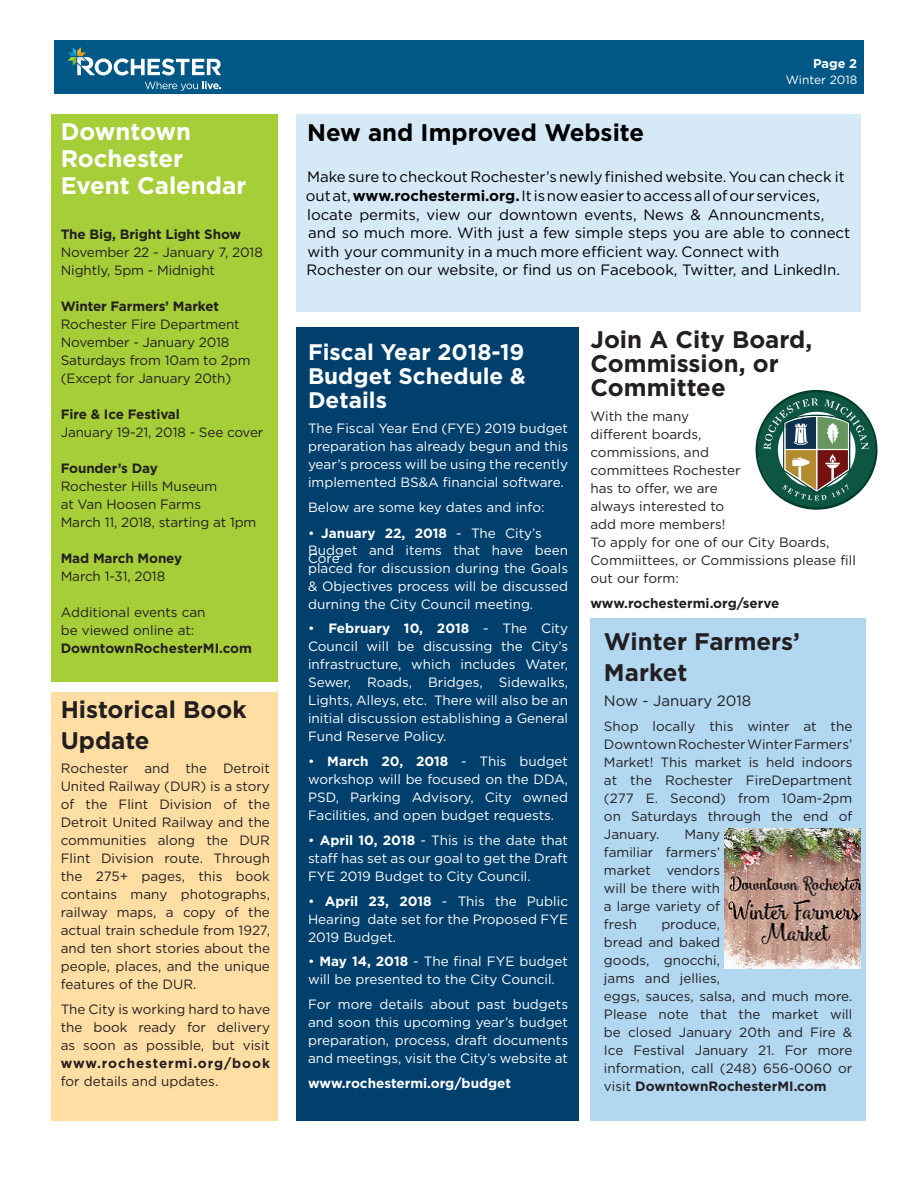
<style>
.page{position:relative;width:918px;height:1188px;background:#fff}
.page>*{position:absolute;margin:0;border:0;box-sizing:border-box;transform-origin:0 0}
.Article_Text_-_White{font:700 24px/24px "Gotham";color:#231f20}
.Article_Heading_-_Wh{font:700 24px/27px "Gotham";color:#fff}
.Article_Text_-_White-2{font:700 24px "Gotham";color:#000}
.Article_Text_-_White-3{font:700 22.5px/24px "Gotham";color:#fff;text-align:justify}
.t1{font:15px/18.6px "Gotham";color:#000}
.Article_Text_-_White-4{font:15px "Gotham";color:#231f20}
.Article_Text_-_White-5{font:13.5px/18px "Gotham";color:#231f20;text-align:justify}
.Article_Text_-_White-6{font:13.5px/18px "Gotham";color:#fff;text-align:justify}
.Calendar_-_Event_Dat{font:13.5px "Gotham";letter-spacing:-.01em;color:#231f20}
.Calendar_-_Event_Dat-2{font:700 13.5px "Gotham";letter-spacing:-.01em;color:#231f20}
.Article_Text_-_White-7{font:700 13.5px "Gotham";color:#fff}
.Article_Text_-_White-8{font:700 13.5px "Gotham";color:#231f20}
.Page_No{font:700 12.75px "Gotham";color:#fff}
.Issue_Stamp_Small{font:12px "Gotham";color:#fff}
.s1{font-weight:700}
</style>
<div class="page">
<div style="left:54px;top:40px;width:810px;height:54px;background:#015887"></div>
<svg style="left:145px;top:81px;width:76px;height:10px"></svg>
<svg style="left:68px;top:47px;width:153px;height:28px"></svg>
<div style="left:51px;top:115px;width:227px;height:567px;background:#a6ce39"></div>
<div style="left:590px;top:618px;width:276px;height:502px;background:#b1d7f1"></div>
<div style="left:296px;top:115px;width:565px;height:197px;background:#d6e9f7"></div>
<div style="left:296px;top:327px;width:282px;height:793px;background:#01406d"></div>
<div style="left:51px;top:692px;width:227px;height:428px;background:#ffdea4"></div>
<img style="left:725px;top:828px;width:136px;height:141px">
<svg style="left:756px;top:390px;width:122px;height:120px"></svg>
<p class="Article_Heading_-_Wh" style="left:61px;top:118px;width:187px">Downtown<br>Rochester<br>Event Calendar</p>
<p class="Calendar_-_Event_Dat-2" style="left:61px;top:225px;width:182px">The Big, Bright Light Show</p>
<p class="Calendar_-_Event_Dat" style="left:61px;top:243px;width:204px">November 22 - January 7, 2018</p>
<p class="Calendar_-_Event_Dat" style="left:61px;top:261px;width:156px">Nightly, 5pm - Midnight</p>
<p class="Calendar_-_Event_Dat-2" style="left:61px;top:297px;width:160px">Winter Farmers’ Market</p>
<p class="Calendar_-_Event_Dat" style="left:61px;top:315px;width:180px">Rochester Fire Department</p>
<p class="Calendar_-_Event_Dat" style="left:61px;top:333px;width:170px">November - January 2018</p>
<p class="Calendar_-_Event_Dat" style="left:61px;top:351px;width:191px">Saturdays from 10am to 2pm</p>
<p class="Calendar_-_Event_Dat" style="left:61px;top:369px;width:172px">(Except for January 20th)</p>
<p class="Calendar_-_Event_Dat-2" style="left:61px;top:405px;width:121px">Fire &amp; Ice Festival</p>
<p class="Calendar_-_Event_Dat" style="left:61px;top:423px;width:204px">January 19-21, 2018 - See cover</p>
<p class="Calendar_-_Event_Dat-2" style="left:61px;top:459px;width:99px">Founder’s Day</p>
<p class="Calendar_-_Event_Dat" style="left:61px;top:477px;width:158px">Rochester Hills Museum</p>
<p class="Calendar_-_Event_Dat" style="left:61px;top:495px;width:142px">at Van Hoosen Farms</p>
<p class="Calendar_-_Event_Dat" style="left:61px;top:513px;width:197px">March 11, 2018, starting at 1pm</p>
<p class="Calendar_-_Event_Dat-2" style="left:61px;top:549px;width:123px">Mad March Money</p>
<p class="Calendar_-_Event_Dat" style="left:61px;top:567px;width:106px">March 1-31, 2018</p>
<p class="Article_Text_-_White-5" style="left:61px;top:603px;width:193px;text-align:left">Additional events can<br>be viewed online at:<br><span class="s1">DowntownRochesterMI.com</span></p>
<p class="Article_Text_-_White" style="left:61px;top:697px;width:187px">Historical Book</p>
<p class="Article_Text_-_White" style="left:61px;top:728px;width:90px">Update</p>
<p class="Article_Text_-_White-5" style="left:61px;top:759px;width:211px">Rochester and the Detroit United Railway (DUR) is a story of the Flint Division of the Detroit United Railway and the communities along the DUR Flint Division route. Through the 275+ pages, this book contains many photographs, railway maps, a copy of the actual train schedule from 1927, and ten short stories about the people, places, and the unique features of the DUR.</p>
<p class="Article_Text_-_White-5" style="left:61px;top:1000px;width:211px">The City is working hard to have the book ready for delivery as soon as possible, but visit <span class="s1">www.rochestermi.org/book </span>for details and updates.</p>
<p class="Article_Text_-_White-2" style="left:307px;top:116px;width:339px">New and Improved Website</p>
<p class="Page_No" style="left:813px;top:55px;width:46px">Page 2</p>
<p class="Issue_Stamp_Small" style="left:786px;top:72px;width:73px">Winter 2018</p>
<p class="t1" style="left:306px;top:167px;width:546px">Make sure to checkout Rochester’s newly finished website. You can check it out at, <span class="s1">www.rochestermi.org.</span> It is now easier to access all of our services, locate permits, view our downtown events, News &amp; Announcments, and so much more. With just a few simple steps you are able to connect with your community in a much more efficient way. Connect with Rochester on our website, or find us on Facebook, Twitter, and LinkedIn.</p>
<p class="Article_Text_-_White-3" style="left:308px;top:340px;width:219px">Fiscal Year 2018-19<br>Budget Schedule &amp; Details</p>
<p class="Article_Text_-_White-6" style="left:308px;top:419px;width:262px">The Fiscal Year End (FYE) 2019 budget preparation has already begun and this year’s process will be using the recently implemented BS&amp;A financial software.</p>
<p class="Article_Text_-_White-6" style="left:308px;top:498px;width:238px">Below are some key dates and info:</p>
<p class="Article_Text_-_White-6" style="left:308px;top:520px;width:235px;line-height:25.5px">• <span class="s1">January 22, 2018</span> - The City’s<br>Core</p>
<p class="Article_Text_-_White-6" style="left:308px;top:541px;width:262px">Budget and items that have been placed for discussion during the Goals &amp; Objectives process will be discussed durning the City Council meeting.</p>
<p class="Article_Text_-_White-6" style="left:308px;top:619px;width:262px">• <span class="s1">February 10, 2018</span> - The City Council will be discussing the City’s infrastructure, which includes Water, Sewer, Roads, Bridges, Sidewalks, Lights, Alleys, etc. There will also be an initial discussion establishing a General Fund Reserve Policy.</p>
<p class="Article_Text_-_White-6" style="left:308px;top:752px;width:262px">• <span class="s1">March 20, 2018</span> - This budget workshop will be focused on the DDA, PSD, Parking Advisory, City owned Facilities, and open budget requests.</p>
<p class="Article_Text_-_White-6" style="left:308px;top:831px;width:262px">• <span class="s1">April 10, 2018</span> - This is the date that staff has set as our goal to get the Draft FYE 2019 Budget to City Council.</p>
<p class="Article_Text_-_White-6" style="left:308px;top:892px;width:262px">• <span class="s1">April 23, 2018</span> - This the Public Hearing date set for the Proposed FYE 2019 Budget.</p>
<p class="Article_Text_-_White-6" style="left:308px;top:952px;width:261px">• <span class="s1">May 14, 2018</span> - The final FYE budget will be presented to the City Council.</p>
<p class="Article_Text_-_White-6" style="left:308px;top:995px;width:262px">For more details about past budgets and soon this upcoming year’s budget preparation, process, draft documents and meetings, visit the City’s website at</p>
<p class="Article_Text_-_White-7" style="left:308px;top:1074px;width:205px">www.rochestermi.org/budget</p>
<p class="Article_Text_-_White" style="left:590px;top:328px;width:223px">Join A City Board,<br>Commission, or<br>Committee</p>
<p class="Article_Text_-_White-5" style="left:590px;top:407px;width:267px;text-align:left">With the many<br>different boards,<br>commissions, and<br>committees Rochester<br>has to offer, we are<br>always interested to<br>add more members!<br>To apply for one of our City Boards,<br>Commiittees, or Commissions please fill out our form:</p>
<p class="Article_Text_-_White-8" style="left:590px;top:594px;width:191px">www.rochestermi.org/serve</p>
<p class="Article_Text_-_White" style="left:604px;top:630px;width:198px">Winter Farmers’</p>
<p class="Article_Text_-_White" style="left:604px;top:660px;width:85px">Market</p>
<p class="Article_Text_-_White-4" style="left:604px;top:691px;width:149px">Now - January 2018</p>
<p class="Article_Text_-_White-5" style="left:604px;top:717px;width:250px">Shop locally this winter at the Downtown Rochester Winter Farmers’ Market! This market is held indoors at the Rochester FireDepartment (277 E. Second) from 10am-2pm on Saturdays through the end of January.</p>
<p class="Article_Text_-_White-5" style="left:604px;top:825px;width:118px;text-indent:81px">Many familiar farmers’ market vendors will be there with a large variety of fresh</p>
<p class="Article_Text_-_White-5" style="left:604px;top:915px;width:250px;text-align:left;text-indent:57px">produce,<br>bread and baked<br>goods, gnocchi,<br>jams and jellies,<br>eggs, sauces, salsa, and much more.<br>Please note that the market will be closed January 20th and Fire &amp;<br>Ice Festival January 21. For more information, call (248) 656-0060 or visit <span class="s1">DowntownRochesterMI.com</span></p>
</div>
